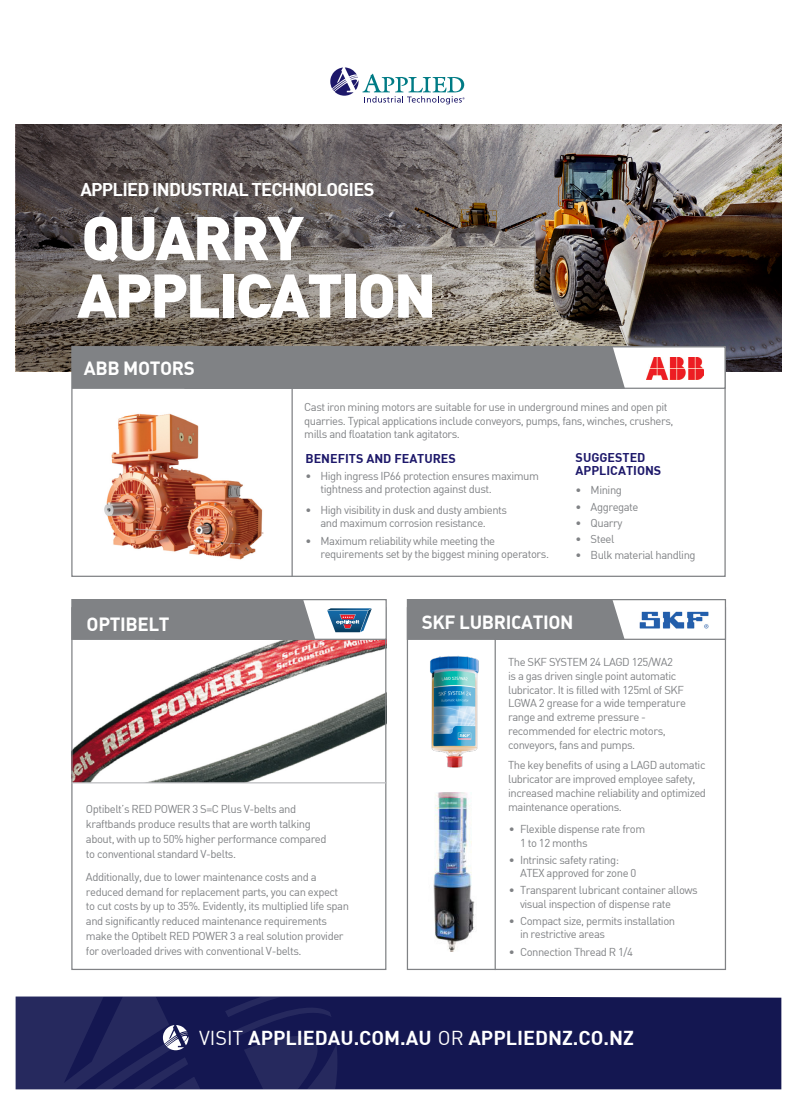
<style>
.page{position:relative;width:797px;height:1105px;background:#fff}
.page>*{position:absolute;margin:0;border:0;box-sizing:border-box;transform-origin:0 0}
.t1{font:900 60.75px/57.5px "DIN";letter-spacing:-.04em;color:#fff}
.t2{font:19.75px "DIN Bold";color:#fff}
.t3{font:700 18.75px "DIN Alternate";letter-spacing:-.02em;color:#fff}
.t4{font:18.12px "DIN Bold";letter-spacing:-.04em;color:#fff}
.t5{font:12.5px/13px "DIN Bold";color:#1d186a}
.t6{font:11.25px/13.5px "DIN";letter-spacing:-.04em;color:#808285}
.s1{font-family:"DIN"}
</style>
<div class="page">
<img style="left:16px;top:124px;width:765px;height:248px">
<svg style="left:16px;top:124px;width:541px;height:247px;background:#716964"></svg>
<img style="left:73px;top:640px;width:314px;height:142px">
<div style="left:337px;top:996px;width:444px;height:93px;background:#141751"></div>
<svg style="left:16px;top:996px;width:321px;height:93px;background:#21245a"></svg>
<svg style="left:72px;top:346px;width:654px;height:43px;background:#8e8f92"></svg>
<img style="left:104px;top:413px;width:160px;height:147px">
<img style="left:646px;top:357px;width:57px;height:22px">
<hr style="left:291px;top:380px;width:2px;height:197px;background:#808285">
<hr style="left:71px;top:782px;width:315px;height:1px;background:#bcbdc0">
<svg style="left:71px;top:599px;width:316px;height:41px;background:#909499"></svg>
<svg style="left:407px;top:599px;width:319px;height:41px"></svg>
<img style="left:433px;top:793px;width:42px;height:159px">
<hr style="left:494px;top:640px;width:2px;height:330px;background:#808285">
<img style="left:430px;top:656px;width:49px;height:112px">
<img style="left:639px;top:611px;width:69px;height:17px">
<svg style="left:330px;top:67px;width:134px;height:37px"></svg>
<p class="t4" style="left:80px;top:178px;width:295px">APPLIED INDUSTRIAL TECHNOLOGIES</p>
<p class="t1" style="left:77px;top:206px;width:361px">QUARRY<br>APPLICATION</p>
<p class="t3" style="left:84px;top:356px;width:113px">ABB MOTORS</p>
<p class="t3" style="left:87px;top:612px;width:84px">OPTIBELT</p>
<p class="t6" style="left:304px;top:400px;width:371px">Cast iron mining motors are suitable for use in underground mines and open pit quarries. Typical applications include conveyors, pumps, fans, winches, crushers, mills and floatation tank agitators.</p>
<p class="t5" style="left:305px;top:451px;width:152px">BENEFITS AND FEATURES</p>
<p class="t6" style="left:320px;top:469px;width:220px;text-indent:-15px">• High ingress IP66 protection ensures maximum tightness and protection against dust.</p>
<p class="t6" style="left:305px;top:503px;width:203px;text-align:center">• High visibility in dusk and dusty ambients and maximum corrosion resistance.</p>
<p class="t6" style="left:320px;top:534px;width:230px;text-indent:-15px">• Maximum reliability while meeting the requirements set by the biggest mining operators.</p>
<p class="t5" style="left:575px;top:450px;width:87px">SUGGESTED<br>APPLICATIONS</p>
<p class="t6" style="left:575px;top:483px;width:48px">• Mining</p>
<p class="t6" style="left:575px;top:500px;width:64px">• Aggregate</p>
<p class="t6" style="left:575px;top:516px;width:48px">• Quarry</p>
<p class="t6" style="left:575px;top:532px;width:40px">• Steel</p>
<p class="t6" style="left:575px;top:548px;width:122px">• Bulk material handling</p>
<p class="t3" style="left:422px;top:610px;width:153px">SKF LUBRICATION</p>
<p class="t6" style="left:86px;top:802px;width:242px;line-height:15px">Optibelt’s RED POWER 3 S=C Plus V-belts and kraftbands produce results that are worth talking about, with up to 50% higher performance compared to conventional standard V-belts.</p>
<p class="t6" style="left:86px;top:869px;width:264px;line-height:15px">Additionally, due to lower maintenance costs and a reduced demand for replacement parts, you can expect to cut costs by up to 35%. Evidently, its multiplied life span and significantly reduced maintenance requirements make the Optibelt RED POWER 3 a real solution provider for overloaded drives with conventional V-belts.</p>
<p class="t6" style="left:508px;top:655px;width:179px">The SKF SYSTEM 24 LAGD 125/WA2<br>is a gas driven single point automatic lubricator. It is filled with 125ml of SKF LGWA 2 grease for a wide temperature range and extreme pressure - recommended for electric motors, conveyors, fans and pumps.</p>
<p class="t6" style="left:508px;top:758px;width:199px">The key benefits of using a LAGD automatic lubricator are improved employee safety, increased machine reliability and optimized maintenance operations.</p>
<p class="t6" style="left:520px;top:822px;width:127px;text-indent:-11px">• Flexible dispense rate from<br>1 to 12 months</p>
<p class="t6" style="left:520px;top:853px;width:118px;text-indent:-11px">• Intrinsic safety rating:<br>ATEX approved for zone 0</p>
<p class="t6" style="left:520px;top:883px;width:179px;text-indent:-11px">• Transparent lubricant container allows visual inspection of dispense rate</p>
<p class="t6" style="left:520px;top:914px;width:157px;text-indent:-11px">• Compact size, permits installation in restrictive areas</p>
<p class="t6" style="left:508px;top:944px;width:126px">• Connection Thread R 1/4</p>
<p class="t2" style="left:199px;top:1025px;width:436px"><span class="s1">VISIT</span> APPLIEDAU.COM.AU <span class="s1">OR</span> APPLIEDNZ.CO.NZ</p>
</div>
